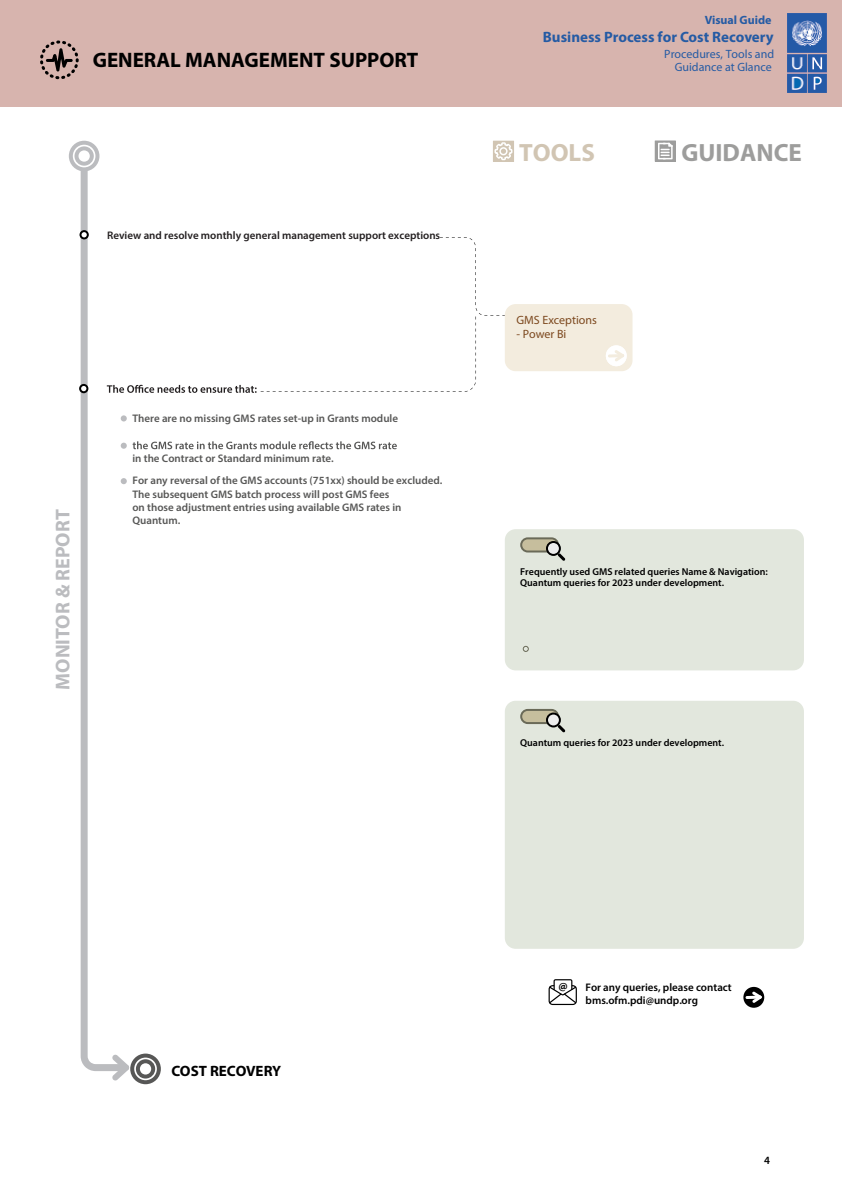
<style>
.page{position:relative;width:842px;height:1191px;background:#fff}
.page>*{position:absolute;margin:0;border:0;box-sizing:border-box;transform-origin:0 0}
.t1{font:700 25px "Myriad Pro";color:#9d9d9c}
.t2{font:700 25px "Myriad Pro";color:#d1c5b3}
.t3{font:700 21px "Myriad Pro";color:#000}
.t4{font:700 20px "Myriad Pro";color:#bbbcbf}
.t5{font:700 15px "Myriad Pro";color:#255ba4}
.t6{font:700 15px "Myriad Pro";color:#000}
.t7{font:12px "Myriad Pro";color:#255ba4}
.t8{font:12px "Myriad Pro";color:#7c481e}
.t9{font:700 12px "Myriad Pro";color:#255ba4}
.t10{font:700 12px "Myriad Pro";color:#000}
.t11{font:600 11px/13.2px "Myriad Pro";color:#575756}
.t12{font:600 11px "Myriad Pro";color:#231f20}
.t13{font:600 11px/13.2px "Myriad Pro";color:#000}
.t14{font:600 10px/11.5px "Myriad Pro";color:#000}
</style>
<div class="page">
<svg style="left:549px;top:979px;width:28px;height:26px"></svg>
<div style="left:743px;top:987px;width:21px;height:20px;background:#000;border-radius:50%"></div>
<svg style="left:745px;top:991px;width:17px;height:12px"></svg>
<div style="left:0;top:0;width:842px;height:107px;background:#d7b4ae"></div>
<img style="left:788px;top:14px;width:38px;height:79px">
<svg style="left:40px;top:40px;width:39px;height:39px"></svg>
<svg style="left:81px;top:153px;width:44px;height:918px"></svg>
<svg style="left:69px;top:141px;width:30px;height:30px"></svg>
<svg style="left:80px;top:230px;width:9px;height:9px"></svg>
<svg style="left:121px;top:415px;width:6px;height:6px"></svg>
<svg style="left:79px;top:384px;width:9px;height:9px"></svg>
<svg style="left:133px;top:441px;width:264px;height:8px"></svg>
<div style="left:121px;top:442px;width:6px;height:7px;background:#bbbcbf;border-radius:50%"></div>
<svg style="left:121px;top:478px;width:6px;height:6px"></svg>
<div style="left:505px;top:304px;width:127px;height:67px;background:#f3ecde;border-radius:11px"></div>
<div style="left:505px;top:529px;width:299px;height:141px;background:#e2e7dd;border-radius:11px"></div>
<svg style="left:520px;top:537px;width:45px;height:24px"></svg>
<div style="left:505px;top:701px;width:299px;height:247px;background:#e2e7dd;border-radius:11px"></div>
<svg style="left:520px;top:709px;width:45px;height:23px"></svg>
<svg style="left:523px;top:646px;width:6px;height:6px"></svg>
<svg style="left:112px;top:1053px;width:49px;height:31px"></svg>
<svg style="left:493px;top:141px;width:21px;height:21px"></svg>
<svg style="left:655px;top:140px;width:21px;height:22px"></svg>
<svg style="left:107px;top:237px;width:404px;height:156px"></svg>
<div style="left:606px;top:345px;width:21px;height:21px;background:#fff;border-radius:50%"></div>
<svg style="left:608px;top:350px;width:16px;height:11px"></svg>
<p class="t9" style="left:705px;top:12px;width:68px">Visual Guide</p>
<p class="t7" style="left:664px;top:47px;width:111px">Procedures, Tools and</p>
<h3 class="t5" style="left:543px;top:27px;width:232px">Business Process for Cost Recovery</h3>
<h2 class="t3" style="left:93px;top:46px;width:327px">GENERAL MANAGEMENT SUPPORT</h2>
<p class="t7" style="left:675px;top:59px;width:99px">Guidance at Glance</p>
<p class="t12" style="left:107px;top:228px;width:335px">Review and resolve monthly general management support exceptions</p>
<h1 class="t2" style="left:519px;top:136px;width:77px">TOOLS</h1>
<h1 class="t1" style="left:681px;top:136px;width:122px">GUIDANCE</h1>
<p class="t8" style="left:516px;top:313px;width:82px">GMS Exceptions</p>
<p class="t8" style="left:516px;top:327px;width:51px">- Power Bi</p>
<h3 class="t4" style="left:50px;top:689px;width:182px;rotate:-90deg">MONITOR &amp; REPORT</h3>
<p class="t11" style="left:132px;top:411px;width:267px">There are no missing GMS rates set-up in Grants module</p>
<p class="t11" style="left:132px;top:447px;width:312px;line-height:22.3px">in the Contract or Standard minimum rate.<br>For any reversal of the GMS accounts (751xx) should be excluded.</p>
<p class="t11" style="left:132px;top:487px;width:271px">The subsequent GMS batch process will post GMS fees on those adjustment entries using available GMS rates in<br>Quantum.</p>
<p class="t14" style="left:520px;top:565px;width:249px">Frequently used GMS related queries Name &amp; Navigation:<br>Quantum queries for 2023 under development.</p>
<p class="t14" style="left:520px;top:736px;width:205px">Quantum queries for 2023 under development.</p>
<h3 class="t6" style="left:171px;top:1060px;width:111px">COST RECOVERY</h3>
<p class="t10" style="left:558px;top:978px;width:11px">@</p>
<p class="t13" style="left:586px;top:980px;width:148px">For any queries, please contact bms.ofm.pdi@undp.org</p>
<p class="t13" style="left:764px;top:1153px;width:7px">4</p>
</div>
